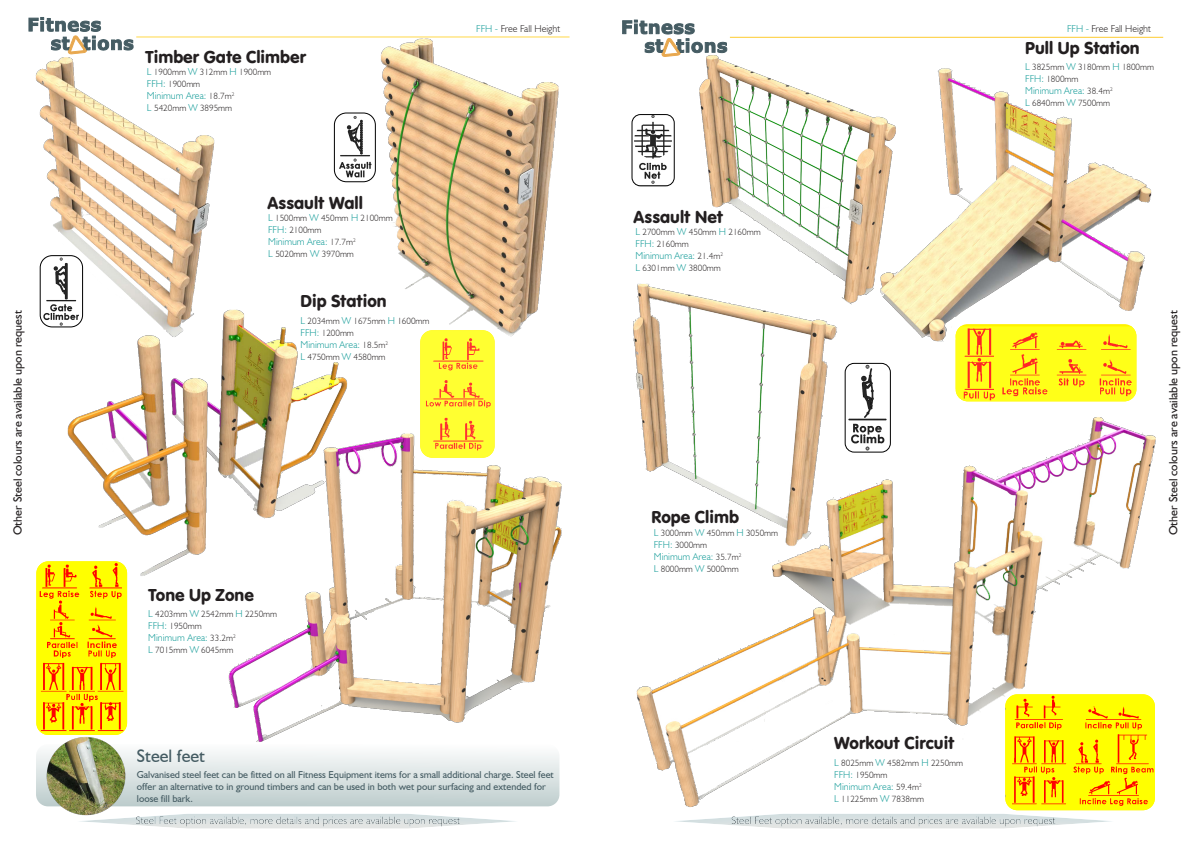
<style>
.page{position:relative;width:1191px;height:842px;background:#fff}
.page>*{position:absolute;margin:0;border:0;box-sizing:border-box;transform-origin:0 0}
.t1{font:18px "VAG Rundschrift DOT";color:#231f20}
.t2{font:18px "Humanist 521 BT";color:#455c63}
.t3{font:12px "Humanist 521 BT";color:#231f20}
.t4{font:10px "Humanist 521 BT";color:#455c63}
.t5{font:300 10px "Humanist 521 BT";color:#129b98}
.t6{font:300 10px "Humanist 521 BT";color:#231f20}
.t7{font:300 9px "Humanist 521 BT";color:#231f20}
.s1{font-size:10px;color:#129b98}
.s2{font-size:9px;color:#231f20}
.s3{color:#129b98}
</style>
<div class="page">
<img style="left:699px;top:49px;width:159px;height:256px">
<img style="left:636px;top:417px;width:520px;height:394px">
<img style="left:858px;top:68px;width:294px;height:284px">
<img style="left:228px;top:425px;width:334px;height:317px">
<img style="left:67px;top:309px;width:292px;height:288px">
<svg style="left:675px;top:817px;width:436px;height:12px"></svg>
<div style="left:729px;top:812px;width:342px;height:15px;background:#c7e9f4;opacity:.75"></div>
<svg style="left:622px;top:20px;width:105px;height:39px"></svg>
<hr style="left:730px;top:37px;width:433px;height:1px;background:#fecb2f">
<div style="left:71px;top:812px;width:454px;height:19px;background:#c7e9f4;opacity:.75"></div>
<svg style="left:29px;top:17px;width:104px;height:33px"></svg>
<hr style="left:136px;top:36px;width:433px;height:1px;background:#ffd847">
<img style="left:420px;top:341px;width:74px;height:117px">
<img style="left:36px;top:561px;width:91px;height:174px">
<img style="left:334px;top:114px;width:40px;height:68px">
<div style="left:334px;top:112px;width:42px;height:70px;border:1px solid #000;border-radius:12px"></div>
<img style="left:633px;top:116px;width:41px;height:70px">
<div style="left:631px;top:114px;width:44px;height:72px;border:1px solid #000;border-radius:9px"></div>
<img style="left:845px;top:365px;width:45px;height:87px">
<div style="left:844px;top:363px;width:47px;height:90px;border:1px solid #000;border-radius:9px"></div>
<div style="left:955px;top:324px;width:181px;height:77px;background:#fff101;border-radius:12px"></div>
<img style="left:955px;top:326px;width:181px;height:75px">
<img style="left:1005px;top:694px;width:149px;height:116px">
<div style="left:36px;top:744px;width:523px;height:62px;background:linear-gradient(to bottom,#fdfdfd,#bfcece);border-radius:12px"></div>
<img style="left:45px;top:737px;width:82px;height:80px">
<img style="left:35px;top:50px;width:195px;height:291px">
<img style="left:376px;top:36px;width:194px;height:305px">
<img style="left:40px;top:256px;width:43px;height:71px">
<div style="left:40px;top:255px;width:43px;height:72px;border:1px solid #000;border-radius:12px"></div>
<img style="left:633px;top:275px;width:210px;height:281px">
<p class="t1" style="left:145px;top:46px;width:163px">Timber Gate Climber</p>
<p class="t7" style="left:147px;top:67px;width:126px"><span class="s1">L</span> 1900mm <span class="s1">W</span> 312mm <span class="s1">H</span> 1900mm</p>
<p class="t7" style="left:147px;top:79px;width:55px"><span class="s1">FFH:</span> 1900mm</p>
<p class="t5" style="left:147px;top:90px;width:89px">Minimum Area: <span class="s2">18.7m</span><sup>2</sup></p>
<p class="t7" style="left:147px;top:103px;width:87px"><span class="s1">L</span> 5420mm <span class="s1">W</span> 3895mm</p>
<p class="t1" style="left:267px;top:192px;width:97px">Assault Wall</p>
<p class="t7" style="left:268px;top:212px;width:126px"><span class="s1">L</span> 1500mm <span class="s1">W</span> 450mm <span class="s1">H</span> 2100mm</p>
<p class="t7" style="left:268px;top:224px;width:55px"><span class="s1">FFH:</span> 2100mm</p>
<p class="t5" style="left:268px;top:235px;width:89px">Minimum Area: <span class="s2">17.7m</span><sup>2</sup></p>
<p class="t7" style="left:268px;top:248px;width:87px"><span class="s1">L</span> 5020mm <span class="s1">W</span> 3970mm</p>
<p class="t6" style="left:476px;top:22px;width:85px"><span class="s3">FFH -</span> Free Fall Height</p>
<p class="t6" style="left:1067px;top:22px;width:85px"><span class="s3">FFH -</span> Free Fall Height</p>
<p class="t1" style="left:1025px;top:37px;width:116px">Pull Up Station</p>
<p class="t1" style="left:633px;top:206px;width:91px">Assault Net</p>
<p class="t7" style="left:635px;top:226px;width:127px"><span class="s1">L</span> 2700mm <span class="s1">W</span> 450mm <span class="s1">H</span> 2160mm</p>
<p class="t7" style="left:635px;top:238px;width:55px"><span class="s1">FFH:</span> 2160mm</p>
<p class="t5" style="left:635px;top:249px;width:89px">Minimum Area: <span class="s2">21.4m</span><sup>2</sup></p>
<p class="t7" style="left:635px;top:262px;width:87px"><span class="s1">L</span> 6301mm <span class="s1">W</span> 3800mm</p>
<p class="t7" style="left:1025px;top:62px;width:130px"><span class="s1">L</span> 3825mm <span class="s1">W</span> 3180mm <span class="s1">H</span> 1800mm</p>
<p class="t7" style="left:1025px;top:74px;width:55px"><span class="s1">FFH:</span> 1800mm</p>
<p class="t5" style="left:1025px;top:85px;width:89px">Minimum Area: <span class="s2">38.4m</span><sup>2</sup></p>
<p class="t7" style="left:1025px;top:98px;width:86px"><span class="s1">L</span> 6840mm <span class="s1">W</span> 7500mm</p>
<p class="t1" style="left:300px;top:291px;width:88px">Dip Station</p>
<p class="t3" style="left:10px;top:535px;width:226px;rotate:-90deg">Other Steel colours are available upon request</p>
<p class="t3" style="left:1166px;top:535px;width:226px;rotate:-90deg">Other Steel colours are available upon request</p>
<p class="t7" style="left:300px;top:315px;width:130px"><span class="s1">L</span> 2034mm <span class="s1">W</span> 1675mm <span class="s1">H</span> 1600mm</p>
<p class="t7" style="left:300px;top:327px;width:55px"><span class="s1">FFH:</span> 1200mm</p>
<p class="t5" style="left:300px;top:338px;width:89px">Minimum Area: <span class="s2">18.5m</span><sup>2</sup></p>
<p class="t7" style="left:300px;top:351px;width:86px"><span class="s1">L</span> 4750mm <span class="s1">W</span> 4580mm</p>
<p class="t1" style="left:651px;top:506px;width:89px">Rope Climb</p>
<p class="t7" style="left:654px;top:527px;width:126px"><span class="s1">L</span> 3000mm <span class="s1">W</span> 450mm <span class="s1">H</span> 3050mm</p>
<p class="t7" style="left:654px;top:539px;width:55px"><span class="s1">FFH:</span> 3000mm</p>
<p class="t5" style="left:654px;top:551px;width:89px">Minimum Area: <span class="s2">35.7m</span><sup>2</sup></p>
<p class="t7" style="left:654px;top:563px;width:86px"><span class="s1">L</span> 8000mm <span class="s1">W</span> 5000mm</p>
<p class="t1" style="left:148px;top:584px;width:107px">Tone Up Zone</p>
<p class="t7" style="left:148px;top:609px;width:130px"><span class="s1">L</span> 4203mm <span class="s1">W</span> 2542mm <span class="s1">H</span> 2250mm</p>
<p class="t7" style="left:148px;top:621px;width:55px"><span class="s1">FFH:</span> 1950mm</p>
<p class="t5" style="left:148px;top:632px;width:89px">Minimum Area: <span class="s2">33.2m</span><sup>2</sup></p>
<p class="t7" style="left:148px;top:645px;width:86px"><span class="s1">L</span> 7015mm <span class="s1">W</span> 6045mm</p>
<p class="t2" style="left:137px;top:745px;width:70px">Steel feet</p>
<p class="t4" style="left:137px;top:768px;width:418px">Galvanised steel feet can be fitted on all Fitness Equipment items for a small additional charge. Steel feet</p>
<p class="t4" style="left:137px;top:780px;width:410px">offer an alternative to in ground timbers and can be used in both wet pour surfacing and extended for</p>
<p class="t4" style="left:137px;top:792px;width:58px">loose fill bark.</p>
<p class="t1" style="left:834px;top:732px;width:122px">Workout Circuit</p>
<p class="t7" style="left:834px;top:757px;width:130px"><span class="s1">L</span> 8025mm <span class="s1">W</span> 4582mm <span class="s1">H</span> 2250mm</p>
<p class="t7" style="left:834px;top:769px;width:55px"><span class="s1">FFH:</span> 1950mm</p>
<p class="t5" style="left:834px;top:780px;width:89px">Minimum Area: <span class="s2">59.4m</span><sup>2</sup></p>
<p class="t7" style="left:834px;top:793px;width:91px"><span class="s1">L</span> 11225mm <span class="s1">W</span> 7838mm</p>
</div>
